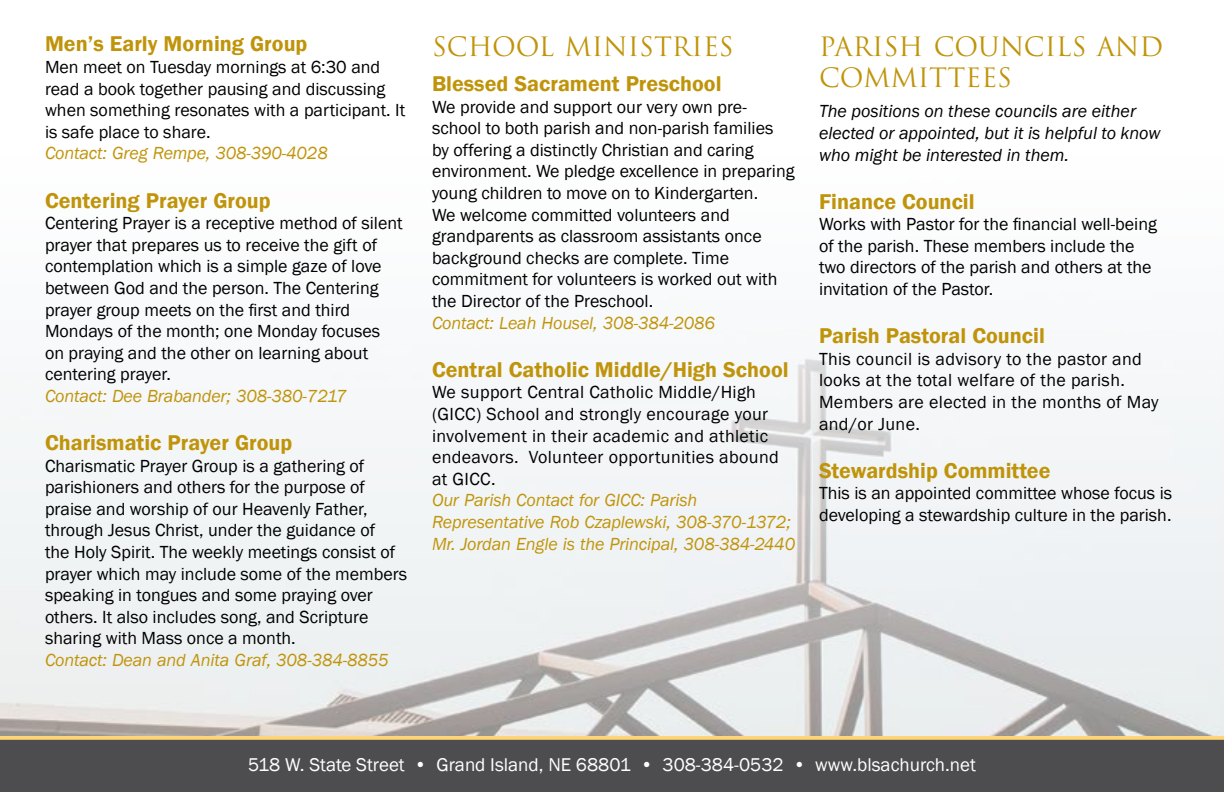
<style>
.page{position:relative;width:1224px;height:792px;background:#fff}
.page>*{position:absolute;margin:0;border:0;box-sizing:border-box;transform-origin:0 0}
.Heading{font:26px/31.2px "Trajan Pro";color:#c0940a}
.Subhead{font:600 22px "Franklin Gothic";color:#c0940a}
.t1{font:19px "Franklin Gothic";color:#fff}
.Body_Copy{font:18px/21.6px "Franklin Gothic";color:#000}
.Body_Copy-2{font:18px/21.6px "Franklin Gothic";letter-spacing:.02em;color:#000}
.Contact{font:italic 18px/21.6px "Franklin Gothic";letter-spacing:-.01em;color:#c0940a}
.Body_Copy-3{font:italic 18px/21.6px "Franklin Gothic";color:#000}
</style>
<div class="page">
<img style="left:0;top:357px;width:1224px;height:379px">
<div style="left:0;top:739px;width:1224px;height:53px;background:#4d4d4f"></div>
<svg style="left:0;top:736px;width:1224px;height:4px;background:#f6cd76"></svg>
<p class="Subhead" style="left:45px;top:31px;width:264px">Men’s Early Morning Group</p>
<p class="Body_Copy" style="left:45px;top:57px;width:362px">Men meet on Tuesday mornings at 6:30 and read a book together pausing and discussing when something resonates with a participant. It is safe place to share.</p>
<p class="Contact" style="left:45px;top:143px;width:284px">Contact: Greg Rempe, 308-390-4028</p>
<p class="Subhead" style="left:45px;top:187px;width:227px">Centering Prayer Group</p>
<p class="Body_Copy" style="left:45px;top:213px;width:359px">Centering Prayer is a receptive method of silent prayer that prepares us to receive the gift of contemplation which is a simple gaze of love between God and the person. The Centering prayer group meets on the first and third Mondays of the month; one Monday focuses on praying and the other on learning about centering prayer.</p>
<p class="Contact" style="left:45px;top:385px;width:303px">Contact: Dee Brabander; 308-380-7217</p>
<p class="Subhead" style="left:45px;top:429px;width:249px">Charismatic Prayer Group</p>
<p class="Body_Copy" style="left:45px;top:455px;width:364px">Charismatic Prayer Group is a gathering of parishioners and others for the purpose of praise and worship of our Heavenly Father, through Jesus Christ, under the guidance of<br>the Holy Spirit. The weekly meetings consist of prayer which may include some of the members speaking in tongues and some praying over others. It also includes song, and Scripture sharing with Mass once a month.</p>
<p class="Contact" style="left:45px;top:650px;width:345px">Contact: Dean and Anita Graf, 308-384-8855</p>
<p class="Heading" style="left:432px;top:30px;width:303px">SCHOOL MINISTRIES</p>
<p class="Subhead" style="left:432px;top:70px;width:291px">Blessed Sacrament Preschool</p>
<p class="Body_Copy" style="left:432px;top:96px;width:364px">We provide and support our very own pre&shy;school to both parish and non-parish families by offering a distinctly Christian and caring environment. We pledge excellence in preparing young children to move on to Kindergarten.<br>We welcome committed volunteers and grandparents as classroom assistants once background checks are complete. Time commitment for volunteers is worked out with the Director of the Preschool.</p>
<p class="Contact" style="left:432px;top:312px;width:285px">Contact: Leah Housel, 308-384-2086</p>
<p class="Subhead" style="left:432px;top:356px;width:358px">Central Catholic Middle/High School</p>
<p class="Body_Copy-2" style="left:432px;top:382px;width:348px">We support Central Catholic Middle/High (GICC) School and strongly encourage your involvement in their academic and athletic endeavors. Volunteer opportunities abound at GICC.</p>
<p class="Contact" style="left:432px;top:490px;width:365px">Our Parish Contact for GICC: Parish<br>Representative Rob Czaplewski, 308-370-1372;<br>Mr. Jordan Engle is the Principal, 308-384-2440</p>
<p class="Heading" style="left:819px;top:30px;width:346px">PARISH COUNCILS AND<br>COMMITTEES</p>
<p class="Body_Copy-3" style="left:819px;top:101px;width:343px">The positions on these councils are either elected or appointed, but it is helpful to know who might be interested in them.</p>
<p class="Subhead" style="left:819px;top:188px;width:157px">Finance Council</p>
<p class="Body_Copy" style="left:819px;top:214px;width:340px">Works with Pastor for the financial well-being of the parish. These members include the two directors of the parish and others at the invitation of the Pastor.</p>
<p class="Subhead" style="left:819px;top:322px;width:227px">Parish Pastoral Council</p>
<p class="Body_Copy-2" style="left:819px;top:348px;width:341px">This council is advisory to the pastor and looks at the total welfare of the parish.<br>Members are elected in the months of May and/or June.</p>
<p class="Subhead" style="left:819px;top:457px;width:233px">Stewardship Committee</p>
<p class="Body_Copy" style="left:819px;top:483px;width:355px">This is an appointed committee whose focus is developing a stewardship culture in the parish.</p>
<p class="t1" style="left:248px;top:753px;width:729px">518 W. State Street • Grand Island, NE 68801 • 308-384-0532 • www.blsachurch.net</p>
</div>
